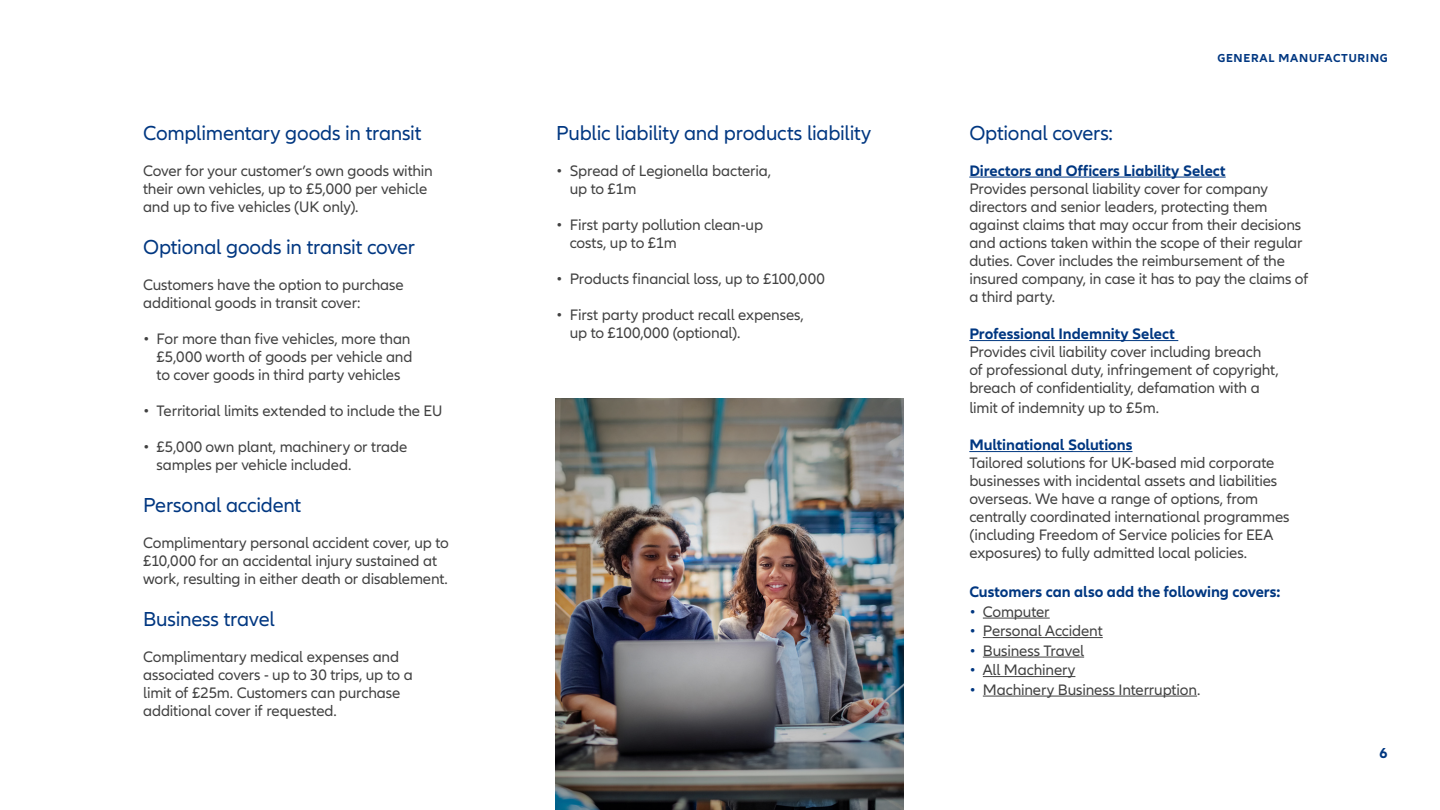
<style>
.page{position:relative;width:1440px;height:810px;background:#fff}
.page>*{position:absolute;margin:0;border:0;box-sizing:border-box;transform-origin:0 0}
.t1{font:21px "Allianz Neo";letter-spacing:-.01em;color:#003781}
.t2{font:15.75px/18px "Allianz Neo";letter-spacing:-.01em;color:#414141}
.t3{font:700 15.75px "Allianz Neo";letter-spacing:-.005em;color:#003781}
.t4{font:700 15px "Allianz Neo";color:#003781}
.t5{font:700 12px "Allianz Neo";letter-spacing:.06em;color:#003781}
.s1{color:#003781}
</style>
<div class="page">
<img style="left:555px;top:398px;width:349px;height:412px">
<hr style="left:969px;top:177px;width:257px;height:1px;background:#003781">
<hr style="left:969px;top:340px;width:209px;height:1px;background:#003781">
<hr style="left:969px;top:451px;width:163px;height:1px;background:#003781">
<hr style="left:983px;top:618px;width:67px;height:1px;background:#414141">
<hr style="left:983px;top:637px;width:120px;height:1px;background:#414141">
<hr style="left:983px;top:657px;width:101px;height:1px;background:#414141">
<hr style="left:983px;top:676px;width:92px;height:1px;background:#414141">
<hr style="left:983px;top:696px;width:214px;height:1px;background:#414141">
<h1 class="t1" style="left:143px;top:121px;width:280px">Complimentary goods in transit</h1>
<p class="t2" style="left:143px;top:162px;width:291px">Cover for your customer’s own goods within their own vehicles, up to £5,000 per vehicle and up to five vehicles (UK only).</p>
<h1 class="t1" style="left:143px;top:235px;width:273px">Optional goods in transit cover</h1>
<p class="t2" style="left:143px;top:276px;width:262px">Customers have the option to purchase additional goods in transit cover:</p>
<p class="t2" style="left:157px;top:330px;width:257px;text-indent:-13px">• For more than five vehicles, more than £5,000 worth of goods per vehicle and to cover goods in third party vehicles</p>
<p class="t2" style="left:143px;top:402px;width:301px">• Territorial limits extended to include the EU</p>
<p class="t2" style="left:157px;top:438px;width:252px;text-indent:-13px">• £5,000 own plant, machinery or trade samples per vehicle included.</p>
<h1 class="t1" style="left:143px;top:493px;width:160px">Personal accident</h1>
<p class="t2" style="left:143px;top:534px;width:307px">Complimentary personal accident cover, up to £10,000 for an accidental injury sustained at work, resulting in either death or disablement.</p>
<h1 class="t1" style="left:143px;top:607px;width:133px">Business travel</h1>
<p class="t2" style="left:143px;top:648px;width:271px">Complimentary medical expenses and associated covers - up to 30 trips, up to a limit of £25m. Customers can purchase additional cover if requested.</p>
<h1 class="t1" style="left:556px;top:121px;width:317px">Public liability and products liability</h1>
<p class="t2" style="left:570px;top:162px;width:203px;text-indent:-13px">• Spread of Legionella bacteria, up to £1m</p>
<p class="t2" style="left:570px;top:216px;width:195px;text-indent:-13px">• First party pollution clean-up costs, up to £1m</p>
<p class="t2" style="left:556px;top:270px;width:270px">• Products financial loss, up to £100,000</p>
<p class="t2" style="left:570px;top:306px;width:236px;text-indent:-13px">• First party product recall expenses, up to £100,000 (optional).</p>
<p class="t5" style="left:1217px;top:51px;width:172px">GENERAL MANUFACTURING</p>
<h1 class="t1" style="left:969px;top:121px;width:145px">Optional covers:</h1>
<p class="t3" style="left:969px;top:161px;width:258px">Directors and Officers Liability Select</p>
<p class="t2" style="left:969px;top:180px;width:341px">Provides personal liability cover for company directors and senior leaders, protecting them against claims that may occur from their decisions and actions taken within the scope of their regular duties. Cover includes the reimbursement of the insured company, in case it has to pay the claims of a third party.</p>
<p class="t3" style="left:969px;top:325px;width:207px">Professional Indemnity Select</p>
<p class="t2" style="left:969px;top:343px;width:311px">Provides civil liability cover including breach of professional duty, infringement of copyright, breach of confidentiality, defamation with a</p>
<p class="t2" style="left:969px;top:399px;width:191px">limit of indemnity up to £5m.</p>
<p class="t3" style="left:969px;top:436px;width:165px">Multinational Solutions</p>
<p class="t2" style="left:969px;top:454px;width:322px">Tailored solutions for UK-based mid corporate businesses with incidental assets and liabilities overseas. We have a range of options, from centrally coordinated international programmes (including Freedom of Service policies for EEA exposures) to fully admitted local policies.</p>
<p class="t3" style="left:969px;top:583px;width:313px">Customers can also add the following covers:</p>
<p class="t2" style="left:969px;top:603px;width:82px"><span class="s1">•</span> Computer</p>
<p class="t2" style="left:969px;top:622px;width:135px"><span class="s1">•</span> Personal Accident</p>
<p class="t2" style="left:969px;top:642px;width:116px"><span class="s1">•</span> Business Travel</p>
<p class="t2" style="left:969px;top:661px;width:108px"><span class="s1">•</span> All Machinery</p>
<p class="t2" style="left:969px;top:681px;width:233px"><span class="s1">•</span> Machinery Business Interruption.</p>
<p class="t4" style="left:1379px;top:744px;width:10px">6</p>
</div>
